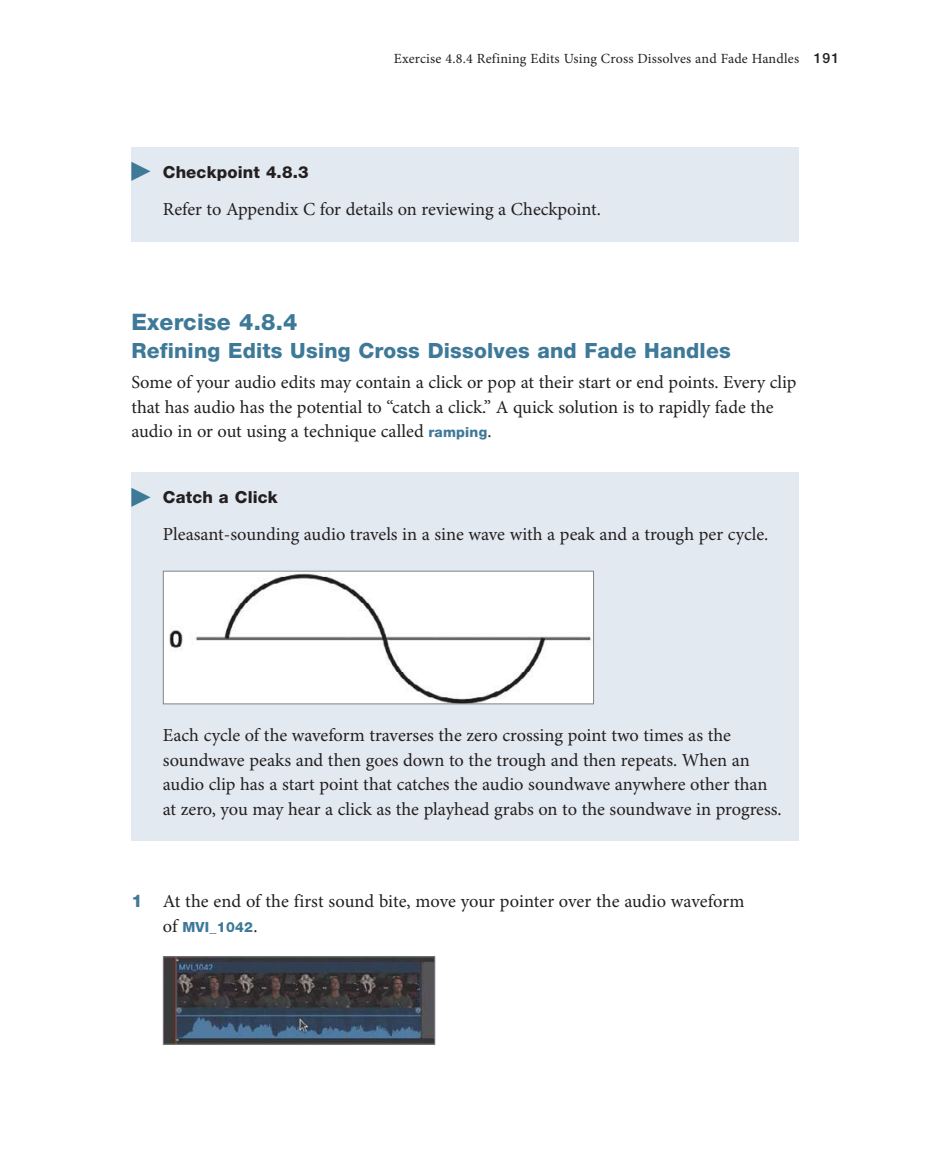
<style>
.page{position:relative;width:930px;height:1150px;background:#fff}
.page>*{position:absolute;margin:0;border:0;box-sizing:border-box;transform-origin:0 0}
.Head1{font:800 22.75px "Helvetica Neue LT Std";letter-spacing:.01em;color:#3e7998}
.Head1-2{font:800 21px "Helvetica Neue LT Std";letter-spacing:.01em;color:#3e7998}
.SidebarBody{font:18.38px/24.5px "Minion Pro";color:#231f20}
.BodyAfterHeading{font:18.38px/24.5px "Minion Pro";color:#231f20}
.StepList{font:18.38px "Minion Pro";color:#231f20}
.SidebarTitle{font:800 16.62px "Helvetica Neue LT Std";letter-spacing:.01em;color:#231f20}
.t1{font:14px "Minion Pro";letter-spacing:.015em;color:#231f20}
.StepList-2{font:800 14px "Helvetica Neue LT Std";letter-spacing:.02em;color:#3e7998}
.s1{font-family:"Helvetica Neue LT Std";font-weight:500}
.s2{color:#3e7998}
.s3{font-family:"Helvetica Neue LT Std";font-weight:800;font-size:14px;color:#3e7998}
.s4{font-family:"Helvetica Neue LT Std";font-weight:800;font-size:17.5px;color:#3e7998}
.s5{font-family:"Minion Pro";font-weight:400;font-size:18.38px;color:#231f20}
</style>
<div class="page">
<div style="left:131px;top:147px;width:667px;height:94px;background:#e2e9f0"></div>
<div style="left:131px;top:472px;width:667px;height:369px;background:#e2e9f0"></div>
<img style="left:165px;top:573px;width:427px;height:129px">
<div style="left:163px;top:571px;width:431px;height:133px;border:1px solid #808285"></div>
<img style="left:165px;top:958px;width:268px;height:84px">
<div style="left:163px;top:956px;width:272px;height:88px;border:1px solid #808285"></div>
<p class="t1" style="left:393px;top:50px;width:447px">Exercise 4.8.4 Refining Edits Using Cross Dissolves and Fade Handles <span class="s1">191</span></p>
<p class="SidebarTitle" style="left:129px;top:162px;width:181px"><span class="s2">▶</span> Checkpoint 4.8.3</p>
<p class="SidebarBody" style="left:163px;top:198px;width:439px">Refer to Appendix C for details on reviewing a Checkpoint.</p>
<p class="Head1" style="left:131px;top:309px;width:167px">Exercise 4.8.4</p>
<p class="Head1-2" style="left:131px;top:338px;width:600px">Refining Edits Using Cross Dissolves and Fade Handles</p>
<p class="BodyAfterHeading" style="left:131px;top:371px;width:666px">Some of your audio edits may contain a click or pop at their start or end points. Every clip that has audio has the potential to “catch a click.” A quick solution is to rapidly fade the audio in or out using a technique called <span class="s3">ramping</span>.</p>
<p class="SidebarTitle" style="left:129px;top:487px;width:150px"><span class="s2">▶</span> Catch a Click</p>
<p class="SidebarBody" style="left:163px;top:523px;width:606px">Pleasant-sounding audio travels in a sine wave with a peak and a trough per cycle.</p>
<p class="SidebarBody" style="left:163px;top:724px;width:620px">Each cycle of the waveform traverses the zero crossing point two times as the soundwave peaks and then goes down to the trough and then repeats. When an audio clip has a start point that catches the audio soundwave anywhere other than at zero, you may hear a click as the playhead grabs on to the soundwave in progress.</p>
<p class="StepList" style="left:131px;top:890px;width:614px"><span class="s4">1</span> At the end of the first sound bite, move your pointer over the audio waveform</p>
<p class="StepList-2" style="left:163px;top:918px;width:96px"><span class="s5">of</span> MVI_1042<span class="s5">.</span></p>
</div>
